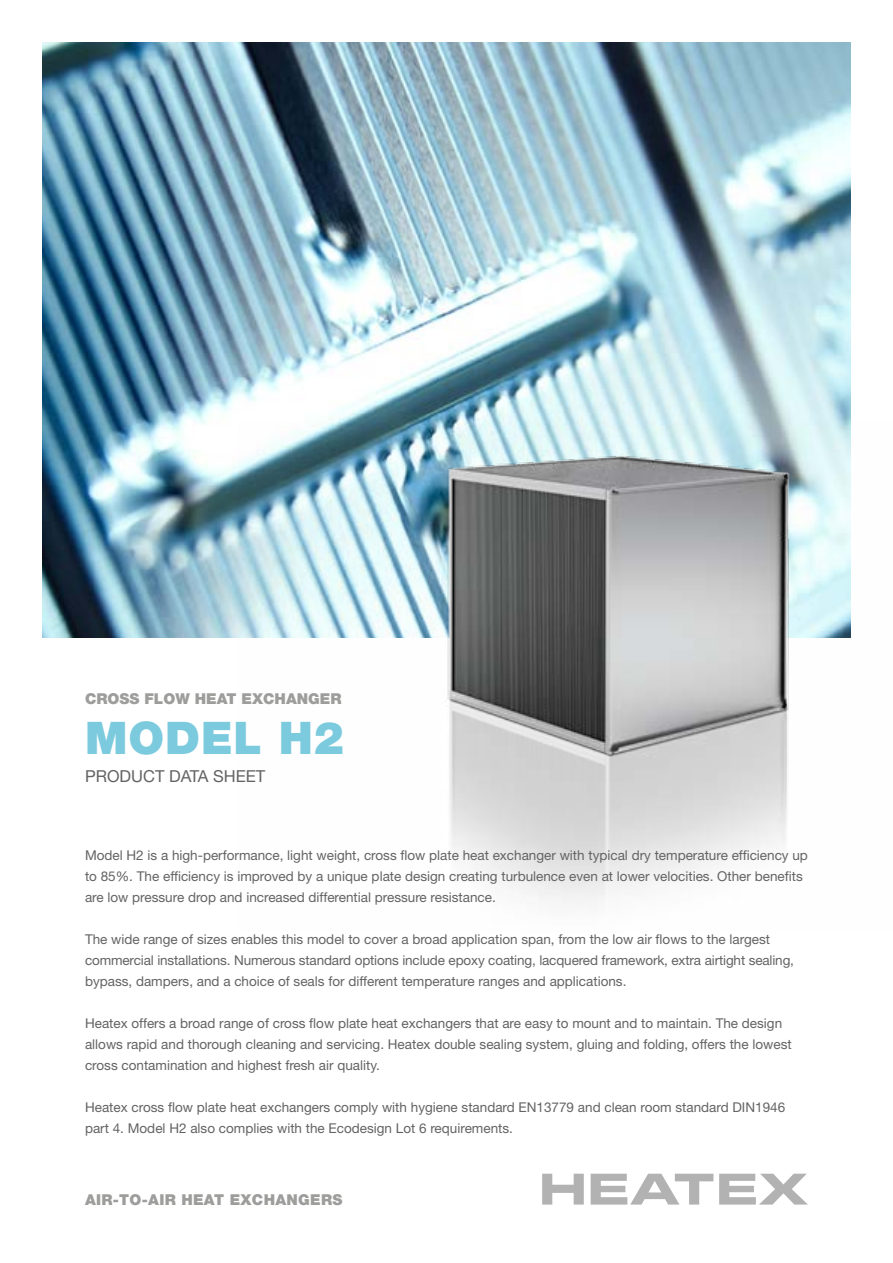
<style>
.page{position:relative;width:893px;height:1263px;background:#fff}
.page>*{position:absolute;margin:0;border:0;box-sizing:border-box;transform-origin:0 0}
.t1{font:900 45px "Helvetica Neue LT Std";letter-spacing:.02em;color:#7bcade}
.t2{font:16.5px "Helvetica Neue LT Std";color:#646363}
.t3{font:900 15px "Helvetica Neue LT Std";letter-spacing:.02em;color:#9d9d9c}
.t4{font:900 15px "Helvetica Neue LT Std";color:#9d9d9c}
.t5{font:13.5px/21px "Helvetica Neue LT Std";color:#646363}
</style>
<div class="page">
<svg style="left:542px;top:1174px;width:42px;height:30px"></svg>
<svg style="left:591px;top:1174px;width:122px;height:30px"></svg>
<svg style="left:719px;top:1174px;width:88px;height:30px"></svg>
<img style="left:43px;top:43px;width:807px;height:595px">
<img style="left:239px;top:422px;width:612px;height:482px">
<p class="t4" style="left:85px;top:690px;width:258px">CROSS FLOW HEAT EXCHANGER</p>
<h1 class="t1" style="left:85px;top:711px;width:260px">MODEL H2</h1>
<p class="t2" style="left:85px;top:766px;width:182px">PRODUCT DATA SHEET</p>
<p class="t5" style="left:85px;top:845px;width:724px">Model H2 is a high-performance, light weight, cross flow plate heat exchanger with typical dry temperature efficiency up to 85%. The efficiency is improved by a unique plate design creating turbulence even at lower velocities. Other benefits are low pressure drop and increased differential pressure resistance.</p>
<p class="t5" style="left:85px;top:929px;width:710px">The wide range of sizes enables this model to cover a broad application span, from the low air flows to the largest commercial installations. Numerous standard options include epoxy coating, lacquered framework, extra airtight sealing, bypass, dampers, and a choice of seals for different temperature ranges and applications.</p>
<p class="t5" style="left:85px;top:1013px;width:708px">Heatex offers a broad range of cross flow plate heat exchangers that are easy to mount and to maintain. The design allows rapid and thorough cleaning and servicing. Heatex double sealing system, gluing and folding, offers the lowest cross contamination and highest fresh air quality.</p>
<p class="t5" style="left:85px;top:1097px;width:702px">Heatex cross flow plate heat exchangers comply with hygiene standard EN13779 and clean room standard DIN1946 part 4. Model H2 also complies with the Ecodesign Lot 6 requirements.</p>
<p class="t3" style="left:85px;top:1190px;width:259px">AIR-TO-AIR HEAT EXCHANGERS</p>
</div>
